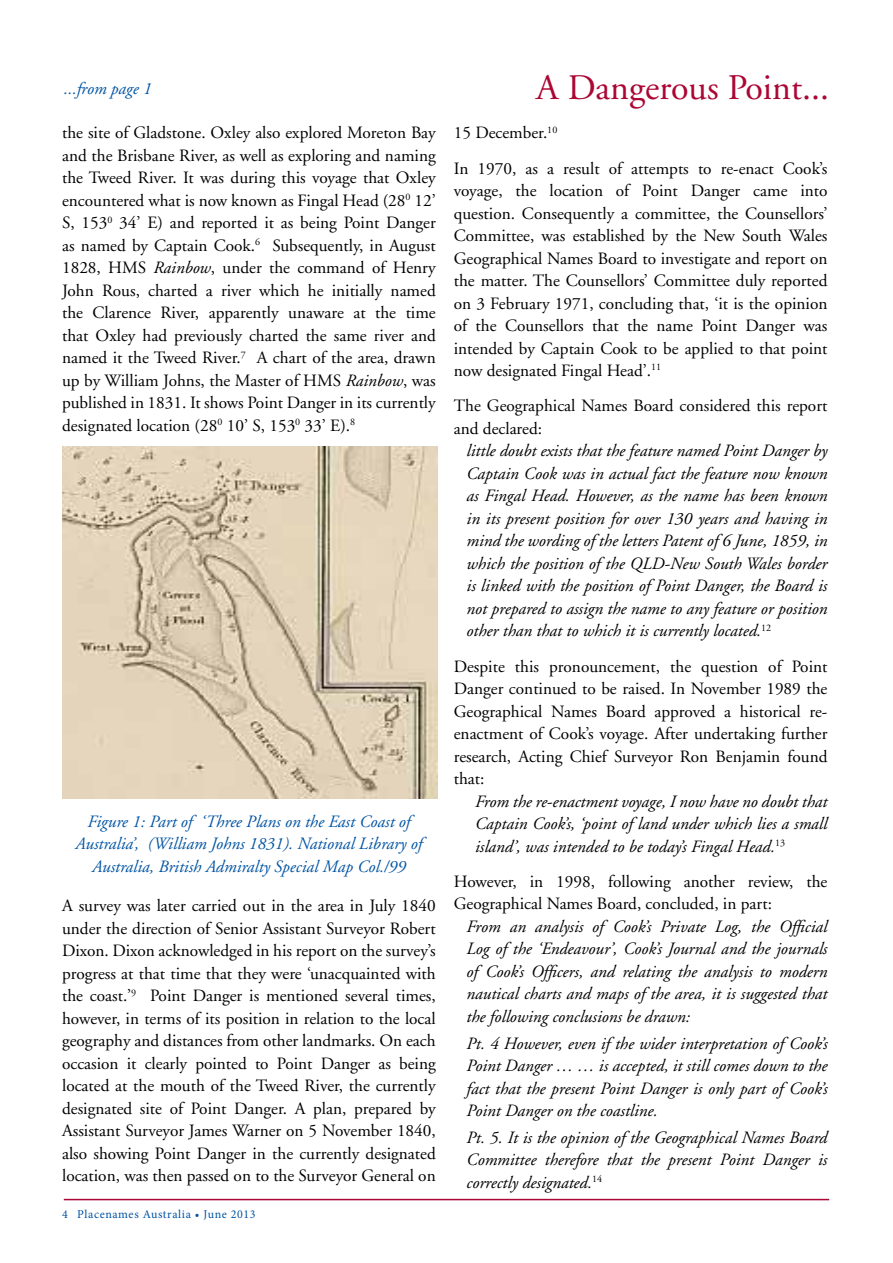
<style>
.page{position:relative;width:893px;height:1263px;background:#fff}
.page>*{position:absolute;margin:0;border:0;box-sizing:border-box;transform-origin:0 0}
.t1{font:36px "Adobe Garamond";color:#ab0634}
.t2{font:17.25px/22.5px "Adobe Garamond";color:#000;text-align:justify}
.t3{font:italic 17.25px/22.5px "Adobe Garamond";color:#000;text-align:justify}
.t4{font:italic 17.25px/22.5px "Adobe Garamond";color:#0054a4;text-align:center}
.t5{font:12px "Minion Pro";letter-spacing:.05em;color:#0054a4}
.s1{font-style:italic}
</style>
<div class="page">
<hr style="left:64px;top:1199px;width:765px;height:1px;background:#ab0634">
<img style="left:62px;top:447px;width:375px;height:352px">
<p class="t4" style="left:64px;top:78px;width:89px">...from page 1</p>
<p class="t2" style="left:62px;top:122px;width:375px">the site of Gladstone. Oxley also explored Moreton Bay and the Brisbane River, as well as exploring and naming the Tweed River. It was during this voyage that Oxley encountered what is now known as Fingal Head (28<sup>0</sup> 12’ S, 153<sup>0</sup> 34’ E) and reported it as being Point Danger as named by Captain Cook.<sup>6</sup> Subsequently, in August 1828, HMS <span class="s1">Rainbow</span>, under the command of Henry John Rous, charted a river which he initially named the Clarence River, apparently unaware at the time that Oxley had previously charted the same river and named it the Tweed River.<sup>7</sup> A chart of the area, drawn up by William Johns, the Master of HMS <span class="s1">Rainbow</span>, was published in 1831. It shows Point Danger in its currently designated location (28<sup>0</sup> 10’ S, 153<sup>0</sup> 33’ E).<sup>8</sup></p>
<p class="t4" style="left:76px;top:810px;width:348px">Figure 1: Part of ‘Three Plans on the East Coast of<br>Australia’, (William Johns 1831). National Library of<br>Australia, British Admiralty Special Map Col./99</p>
<p class="t2" style="left:62px;top:895px;width:375px">A survey was later carried out in the area in July 1840 under the direction of Senior Assistant Surveyor Robert Dixon. Dixon acknowledged in his report on the survey’s progress at that time that they were ‘unacquainted with the coast.’<sup>9</sup> Point Danger is mentioned several times, however, in terms of its position in relation to the local geography and distances from other landmarks. On each occasion it clearly pointed to Point Danger as being located at the mouth of the Tweed River, the currently designated site of Point Danger. A plan, prepared by Assistant Surveyor James Warner on 5 November 1840, also showing Point Danger in the currently designated location, was then passed on to the Surveyor General on</p>
<p class="t5" style="left:62px;top:1206px;width:195px">4 Placenames Australia • June 2013</p>
<h1 class="t1" style="left:536px;top:68px;width:294px">A Dangerous Point...</h1>
<p class="t2" style="left:454px;top:116px;width:375px;line-height:35.2px">15 December.<sup>10<br></sup>In 1970, as a result of attempts to re-enact Cook’s</p>
<p class="t2" style="left:454px;top:180px;width:375px">voyage, the location of Point Danger came into question. Consequently a committee, the Counsellors’ Committee, was established by the New South Wales Geographical Names Board to investigate and report on the matter. The Counsellors’ Committee duly reported on 3 February 1971, concluding that, ‘it is the opinion of the Counsellors that the name Point Danger was intended by Captain Cook to be applied to that point now designated Fingal Head’.<sup>11</sup></p>
<p class="t2" style="left:454px;top:395px;width:375px">The Geographical Names Board considered this report and declared:</p>
<p class="t3" style="left:467px;top:440px;width:362px">little doubt exists that the feature named Point Danger by Captain Cook was in actual fact the feature now known as Fingal Head. However, as the name has been known in its present position for over 130 years and having in mind the wording of the letters Patent of 6 June, 1859, in which the position of the QLD-New South Wales border is linked with the position of Point Danger, the Board is not prepared to assign the name to any feature or position other than that to which it is currently located.<sup>12</sup></p>
<p class="t2" style="left:454px;top:655px;width:375px">Despite this pronouncement, the question of Point Danger continued to be raised. In November 1989 the Geographical Names Board approved a historical re&shy;enactment of Cook’s voyage. After undertaking further research, Acting Chief Surveyor Ron Benjamin found that:</p>
<p class="t3" style="left:475px;top:790px;width:354px">From the re-enactment voyage, I now have no doubt that Captain Cook’s, ‘point of land under which lies a small island’, was intended to be today’s Fingal Head.<sup>13</sup></p>
<p class="t2" style="left:454px;top:871px;width:375px">However, in 1998, following another review, the<br>Geographical Names Board, concluded, in part:</p>
<p class="t3" style="left:467px;top:916px;width:362px">From an analysis of Cook’s Private Log, the Official Log of the ‘Endeavour’, Cook’s Journal and the journals of Cook’s Officers, and relating the analysis to modern nautical charts and maps of the area, it is suggested that the following conclusions be drawn:</p>
<p class="t3" style="left:467px;top:1032px;width:362px">Pt. 4 However, even if the wider interpretation of Cook’s Point Danger … … is accepted, it still comes down to the fact that the present Point Danger is only part of Cook’s Point Danger on the coastline.</p>
<p class="t3" style="left:467px;top:1127px;width:362px">Pt. 5. It is the opinion of the Geographical Names Board Committee therefore that the present Point Danger is correctly designated.<sup>14</sup></p>
</div>
